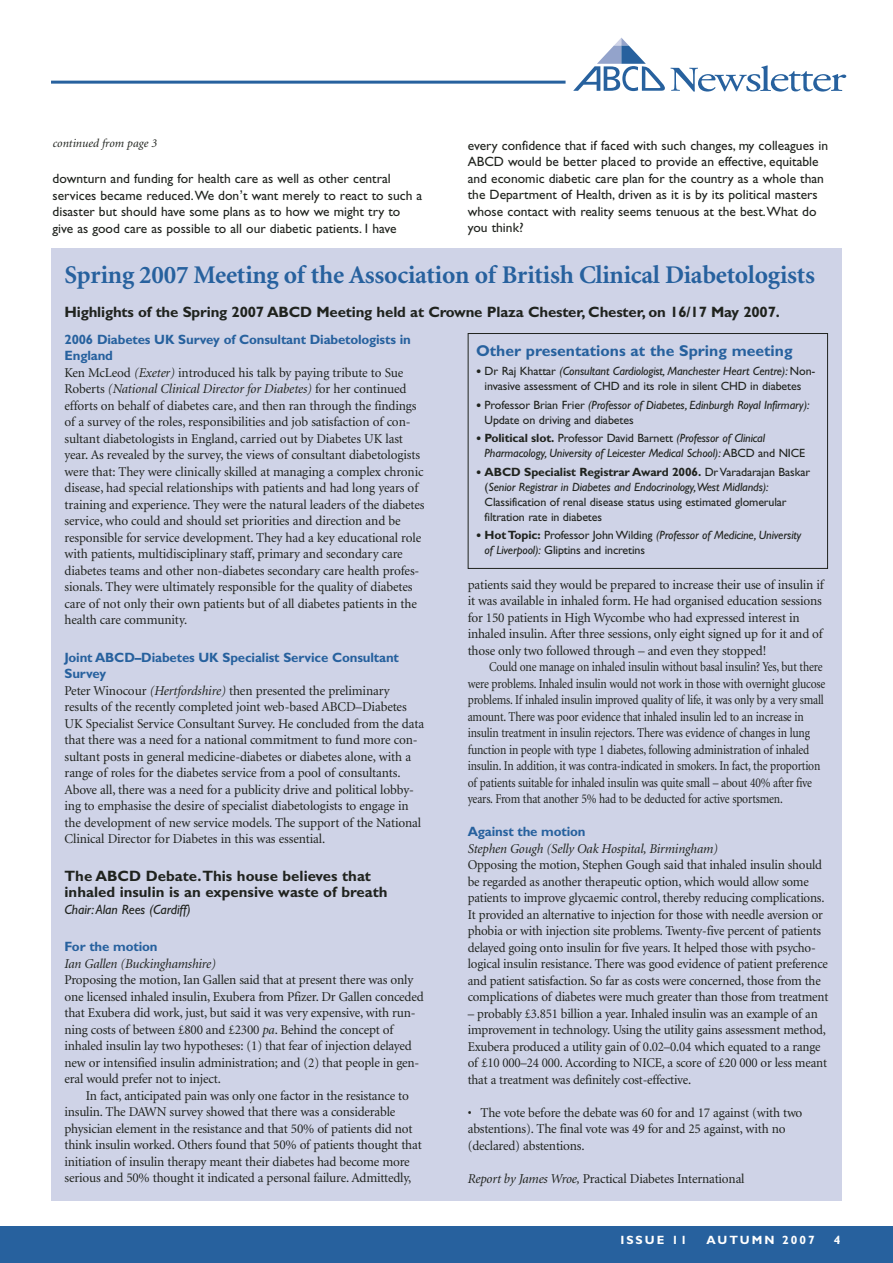
<style>
.page{position:relative;width:893px;height:1263px;background:#fff}
.page>*{position:absolute;margin:0;border:0;box-sizing:border-box;transform-origin:0 0}
.t1{font:700 25.5px "Minion";letter-spacing:-.01em;color:#27619e}
.t2{font:700 15.75px "Gill Sans";color:#27619e}
.t3{font:700 15px/16.5px "Gill Sans";letter-spacing:-.01em;color:#20231e}
.t4{font:13.5px/16.5px "Minion";letter-spacing:-.015em;color:#20231e}
.t5{font:13.5px/16.5px "Minion";letter-spacing:-.015em;color:#20231e;scale:.96 1}
.t6{font:13.5px/16.5px "Minion";letter-spacing:-.015em;color:#20231e;scale:.86 1}
.t7{font:13.5px/16.5px "Gill Sans";color:#20231e}
.t8{font:700 13.5px/16.5px "Gill Sans";letter-spacing:-.01em;color:#27619e}
.t9{font:italic 13.5px "Minion";letter-spacing:-.015em;color:#20231e}
.t10{font:italic 13.5px "Gill Sans";letter-spacing:-.005em;color:#20231e}
.t11{font:12px/15px "Gill Sans";letter-spacing:-.01em;color:#20231e;text-align:center}
.t12{font:italic 12px/15px "Gill Sans";letter-spacing:-.01em;color:#20231e}
.t13{font:700 12px "Gill Sans";letter-spacing:.165em;color:#fff}
.t14{font:italic 12px "Minion";color:#20231e}
.s1{font-family:"Helvetica Neue"}
.s2{font-family:"Helvetica Neue";font-size:10.5px}
.s3{font-style:italic}
.s4{font-family:"Helvetica Neue";font-style:normal;font-size:10.5px}
.s5{font-style:normal}
.s6{font-weight:700;font-style:normal}
.s7{font-weight:700}
</style>
<div class="page">
<div style="left:0;top:1226px;width:893px;height:37px;background:#27619e"></div>
<hr style="left:51px;top:81px;width:515px;height:3px;background:#27619e">
<svg style="left:573px;top:38px;width:273px;height:54px"></svg>
<div style="left:51px;top:248px;width:791px;height:952px;background:#cfd3e7"></div>
<div style="left:468px;top:333px;width:360px;height:236px;border:1px solid #20231e"></div>
<p class="t14" style="left:53px;top:139px;width:106px">continued from page 3</p>
<p class="t7" style="left:53px;top:172px;width:371px">downturn and funding for health care as well as other central services became reduced.We don<span class="s1">’</span>t want merely to react to such a disaster but should have some plans as to how we might try to give as good care as possible to all our diabetic patients. I have</p>
<p class="t7" style="left:468px;top:138px;width:362px">every confidence that if faced with such changes, my colleagues in ABCD would be better placed to provide an effective, equitable and economic diabetic care plan for the country as a whole than the Department of Health, driven as it is by its political masters whose contact with reality seems tenuous at the best.What do you think?</p>
<h1 class="t1" style="left:65px;top:265px;width:752px">Spring 2007 Meeting of the Association of British Clinical Diabetologists</h1>
<p class="t3" style="left:65px;top:306px;width:717px">Highlights of the Spring 2007 ABCD Meeting held at Crowne Plaza Chester, Chester, on 16/17 May 2007.</p>
<p class="t2" style="left:476px;top:345px;width:318px">Other presentations at the Spring meeting</p>
<p class="t11" style="left:476px;top:365px;width:341px"><span class="s2">•</span> Dr Raj Khattar <span class="s3">(Consultant Cardiologist, Manchester Heart Centre):</span> Non&shy;invasive assessment of CHD and its role in silent CHD in diabetes</p>
<p class="t12" style="left:485px;top:398px;width:326px;text-indent:-9px"><span class="s4">•</span> <span class="s5">Professor Brian Frier</span> (Professor of Diabetes, Edinburgh Royal Infirmary):<br><span class="s5">Update on driving and diabetes</span></p>
<p class="t12" style="left:485px;top:432px;width:322px;text-indent:-9px"><span class="s4">•</span> <span class="s6">Political slot.</span> <span class="s5">Professor David Barnett</span> (Professor of Clinical<br>Pharmacology, University of Leicester Medical School): <span class="s5">ABCD and NICE</span></p>
<p class="t11" style="left:485px;top:465px;width:327px;text-align:left;text-indent:-9px"><span class="s2">•</span> <span class="s7">ABCD Specialist Registrar Award 2006.</span> Dr Varadarajan Baskar (<span class="s3">Senior Registrar in Diabetes and Endocrinology,West Midlands):<br></span>Classification of renal disease status using estimated glomerular filtration rate in diabetes</p>
<p class="t12" style="left:485px;top:529px;width:318px;text-indent:-9px"><span class="s4">•</span> <span class="s6">Hot Topic:</span> <span class="s5">Professor John Wilding</span> (Professor of Medicine, University of Liverpool): <span class="s5">Gliptins and incretins</span></p>
<p class="t8" style="left:65px;top:332px;width:348px">2006 Diabetes UK Survey of Consultant Diabetologists in<br>England</p>
<p class="t4" style="left:65px;top:365px;width:362px">Ken McLeod <span class="s3">(Exeter)</span> introduced his talk by paying tribute to Sue Roberts <span class="s3">(National Clinical Director for Diabetes)</span> for her continued efforts on behalf of diabetes care, and then ran through the findings of a survey of the roles, responsibilities and job satisfaction of con&shy;sultant diabetologists in England, carried out by Diabetes UK last year. As revealed by the survey, the views of consultant diabetologists were that: They were clinically skilled at managing a complex chronic disease, had special relationships with patients and had long years of training and experience. They were the natural leaders of the diabetes service, who could and should set priorities and direction and be responsible for service development. They had a key educational role with patients, multidisciplinary staff, primary and secondary care diabetes teams and other non-diabetes secondary care health profes&shy;sionals. They were ultimately responsible for the quality of diabetes care of not only their own patients but of all diabetes patients in the health care community.</p>
<p class="t8" style="left:65px;top:650px;width:336px">Joint ABCD–Diabetes UK Specialist Service Consultant<br>Survey</p>
<p class="t4" style="left:65px;top:683px;width:361px">Peter Winocour <span class="s3">(Hertfordshire)</span> then presented the preliminary results of the recently completed joint web-based ABCD–Diabetes UK Specialist Service Consultant Survey. He concluded from the data that there was a need for a national commitment to fund more con&shy;sultant posts in general medicine-diabetes or diabetes alone, with a range of roles for the diabetes service from a pool of consultants.<br>Above all, there was a need for a publicity drive and political lobby&shy;ing to emphasise the desire of specialist diabetologists to engage in the development of new service models. The support of the National Clinical Director for Diabetes in this was essential.</p>
<p class="t3" style="left:65px;top:869px;width:325px">The ABCD Debate.This house believes that inhaled insulin is an expensive waste of breath</p>
<p class="t10" style="left:65px;top:904px;width:128px">Chair:Alan Rees (Cardiff)</p>
<p class="t8" style="left:65px;top:940px;width:94px">For the motion</p>
<p class="t9" style="left:65px;top:958px;width:153px">Ian Gallen (Buckinghamshire)</p>
<p class="t4" style="left:65px;top:973px;width:361px">Proposing the motion, Ian Gallen said that at present there was only one licensed inhaled insulin, Exubera from Pfizer. Dr Gallen conceded that Exubera did work, just, but said it was very expensive, with run&shy;ning costs of between £800 and £2300 <span class="s3">pa</span>. Behind the concept of inhaled insulin lay two hypotheses: (1) that fear of injection delayed new or intensified insulin administration; and (2) that people in gen&shy;eral would prefer not to inject.</p>
<p class="t4" style="left:65px;top:1088px;width:359px;text-indent:21px">In fact, anticipated pain was only one factor in the resistance to insulin. The DAWN survey showed that there was a considerable physician element in the resistance and that 50% of patients did not think insulin worked. Others found that 50% of patients thought that initiation of insulin therapy meant their diabetes had become more serious and 50% thought it indicated a personal failure. Admittedly,</p>
<p class="t4" style="left:468px;top:577px;width:357px">patients said they would be prepared to increase their use of insulin if it was available in inhaled form. He had organised education sessions for 150 patients in High Wycombe who had expressed interest in inhaled insulin. After three sessions, only eight signed up for it and of those only two followed through – and even they stopped!</p>
<p class="t6" style="left:468px;top:660px;width:417px;text-indent:21px">Could one manage on inhaled insulin without basal insulin? Yes, but there were problems. Inhaled insulin would not work in those with overnight glucose problems. If inhaled insulin improved quality of life, it was only by a very small amount. There was poor evidence that inhaled insulin led to an increase in insulin treatment in insulin rejectors. There was evidence of changes in lung function in people with type 1 diabetes, following administration of inhaled insulin. In addition, it was contra-indicated in smokers. In fact, the proportion of patients suitable for inhaled insulin was quite small – about 40% after five years. From that another 5% had to be deducted for active sportsmen.</p>
<p class="t8" style="left:468px;top:825px;width:119px">Against the motion</p>
<p class="t9" style="left:468px;top:843px;width:252px">Stephen Gough (Selly Oak Hospital, Birmingham)</p>
<p class="t5" style="left:468px;top:858px;width:377px">Opposing the motion, Stephen Gough said that inhaled insulin should be regarded as another therapeutic option, which would allow some patients to improve glycaemic control, thereby reducing complications.<br>It provided an alternative to injection for those with needle aversion or phobia or with injection site problems. Twenty-five percent of patients delayed going onto insulin for five years. It helped those with psycho&shy;logical insulin resistance. There was good evidence of patient preference and patient satisfaction. So far as costs were concerned, those from the complications of diabetes were much greater than those from treatment</p>
<p class="t5" style="left:468px;top:1006px;width:376px">– probably £3.851 billion a year. Inhaled insulin was an example of an improvement in technology. Using the utility gains assessment method, Exubera produced a utility gain of 0.02–0.04 which equated to a range of £10 000–24 000. According to NICE, a score of £20 000 or less meant that a treatment was definitely cost-effective.</p>
<p class="t4" style="left:468px;top:1105px;width:336px">• The vote before the debate was 60 for and 17 against (with two abstentions). The final vote was 49 for and 25 against, with no (declared) abstentions.</p>
<p class="t4" style="left:468px;top:1171px;width:278px"><span class="s3">Report by James Wroe,</span> Practical Diabetes International</p>
<p class="t13" style="left:620px;top:1236px;width:68px">ISSUE 11</p>
<p class="t13" style="left:706px;top:1236px;width:110px">AUTUMN 2007</p>
<p class="t13" style="left:834px;top:1236px;width:8px">4</p>
</div>
